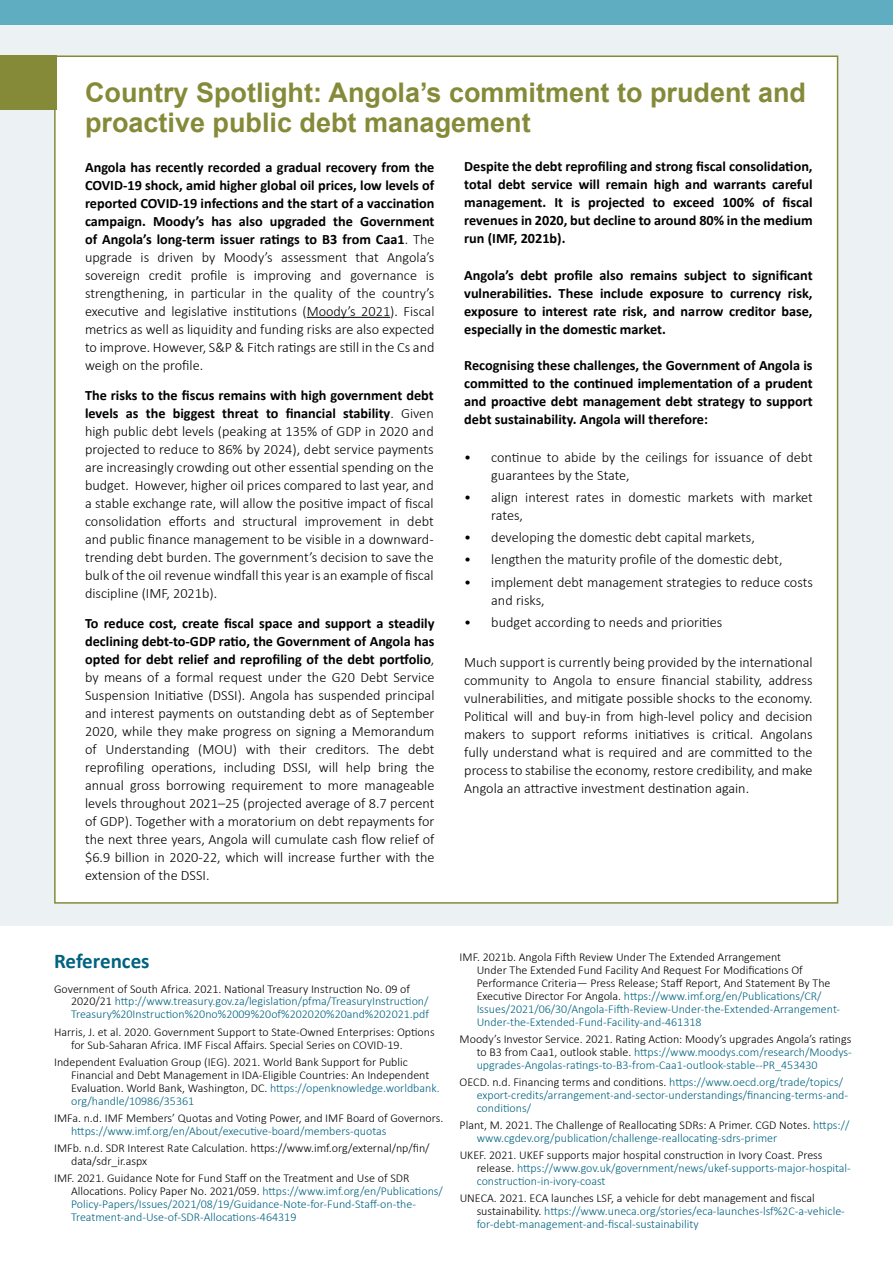
<style>
.page{position:relative;width:893px;height:1263px;background:#ecf2f4}
.page>*{position:absolute;margin:0;border:0;box-sizing:border-box;transform-origin:0 0}
.t1{font:700 27px/30px "Arial";color:#858a38}
.t2{font:700 21px "Calibri";color:#006380}
.t3{font:300 14.25px/18px "Calibri";color:#000;text-align:justify}
.t4{font:700 14.25px/18px "Calibri";color:#000;text-align:justify}
.t5{font:300 12px/12.9px "Calibri";color:#006380}
.t6{font:300 12px/12.9px "Calibri";color:#000}
.s1{font-weight:700}
.s2{color:#000}
.s3{color:#006380}
</style>
<div class="page">
<div style="left:54px;top:56px;width:784px;height:848px;background:#fff;border:2px solid #858a38"></div>
<hr style="left:307px;top:317px;width:83px;height:1px;background:#000">
<div style="left:0;top:927px;width:893px;height:336px;background:#fff"></div>
<div style="left:0;top:0;width:893px;height:24px;background:#5eadc0"></div>
<div style="left:0;top:56px;width:56px;height:54px;background:#858a38"></div>
<h1 class="t1" style="left:85px;top:79px;width:722px">Country Spotlight: Angola’s commitment to prudent and proactive public debt management</h1>
<p class="t3" style="left:85px;top:158px;width:351px"><span class="s1">Angola has recently recorded a gradual recovery from the COVID-19 shock, amid higher global oil prices, low levels of reported COVID-19 infections and the start of a vaccination campaign. Moody’s has also upgraded the Government of Angola’s long-term issuer ratings to B3 from Caa1</span>. The upgrade is driven by Moody’s assessment that Angola’s sovereign credit profile is improving and governance is strengthening, in particular in the quality of the country’s executive and legislative institutions (Moody’s 2021). Fiscal metrics as well as liquidity and funding risks are also expected to improve. However, S&amp;P &amp; Fitch ratings are still in the Cs and weigh on the profile.</p>
<p class="t3" style="left:85px;top:386px;width:350px"><span class="s1">The risks to the fiscus remains with high government debt levels as the biggest threat to financial stability</span>. Given high public debt levels (peaking at 135% of GDP in 2020 and projected to reduce to 86% by 2024), debt service payments are increasingly crowding out other essential spending on the budget. However, higher oil prices compared to last year, and a stable exchange rate, will allow the positive impact of fiscal consolidation efforts and structural improvement in debt and public finance management to be visible in a downward&shy;trending debt burden. The government’s decision to save the bulk of the oil revenue windfall this year is an example of fiscal discipline (IMF, 2021b).</p>
<p class="t3" style="left:85px;top:614px;width:351px"><span class="s1">To reduce cost, create fiscal space and support a steadily declining debt-to-GDP ratio, the Government of Angola has opted for debt relief and reprofiling of the debt portfolio</span>, by means of a formal request under the G20 Debt Service Suspension Initiative (DSSI). Angola has suspended principal and interest payments on outstanding debt as of September 2020, while they make progress on signing a Memorandum of Understanding (MOU) with their creditors. The debt reprofiling operations, including DSSI, will help bring the annual gross borrowing requirement to more manageable levels throughout 2021–25 (projected average of 8.7 percent of GDP). Together with a moratorium on debt repayments for the next three years, Angola will cumulate cash flow relief of $6.9 billion in 2020-22, which will increase further with the extension of the DSSI.</p>
<p class="t4" style="left:464px;top:158px;width:350px">Despite the debt reprofiling and strong fiscal consolidation, total debt service will remain high and warrants careful management. It is projected to exceed 100% of fiscal revenues in 2020, but decline to around 80% in the medium run (IMF, 2021b).</p>
<p class="t4" style="left:464px;top:266px;width:350px">Angola’s debt profile also remains subject to significant vulnerabilities. These include exposure to currency risk, exposure to interest rate risk, and narrow creditor base, especially in the domestic market.</p>
<p class="t4" style="left:464px;top:357px;width:350px">Recognising these challenges, the Government of Angola is committed to the continued implementation of a prudent and proactive debt management debt strategy to support debt sustainability. Angola will therefore:</p>
<p class="t3" style="left:491px;top:448px;width:323px;text-indent:-27px">• continue to abide by the ceilings for issuance of debt guarantees by the State,</p>
<p class="t3" style="left:491px;top:488px;width:323px;text-indent:-27px">• align interest rates in domestic markets with market rates,</p>
<p class="t3" style="left:464px;top:528px;width:292px">• developing the domestic debt capital markets,</p>
<p class="t3" style="left:464px;top:551px;width:320px">• lengthen the maturity profile of the domestic debt,</p>
<p class="t3" style="left:491px;top:573px;width:323px;text-indent:-27px">• implement debt management strategies to reduce costs and risks,</p>
<p class="t3" style="left:464px;top:613px;width:260px">• budget according to needs and priorities</p>
<p class="t3" style="left:464px;top:654px;width:350px">Much support is currently being provided by the international community to Angola to ensure financial stability, address vulnerabilities, and mitigate possible shocks to the economy.<br>Political will and buy-in from high-level policy and decision makers to support reforms initiatives is critical. Angolans fully understand what is required and are committed to the process to stabilise the economy, restore credibility, and make Angola an attractive investment destination again.</p>
<h2 class="t2" style="left:54px;top:947px;width:97px">References</h2>
<p class="t5" style="left:71px;top:982px;width:359px;text-indent:-17px"><span class="s2">Government of South Africa. 2021. National Treasury Instruction No. 09 of<br>2020/21</span> http://www.treasury.gov.za/legislation/pfma/TreasuryInstruction/<br>Treasury%20Instruction%20no%2009%20of%202020%20and%202021.pdf</p>
<p class="t6" style="left:71px;top:1025px;width:365px;text-indent:-17px">Harris, J. et al. 2020. Government Support to State-Owned Enterprises: Options for Sub-Saharan Africa. IMF Fiscal Affairs. Special Series on COVID-19.</p>
<p class="t6" style="left:71px;top:1055px;width:370px;text-indent:-17px">Independent Evaluation Group (IEG). 2021. World Bank Support for Public Financial and Debt Management in IDA-Eligible Countries: An Independent Evaluation. World Bank, Washington, DC. <span class="s3">https://openknowledge.worldbank. org/handle/10986/35361</span></p>
<p class="t6" style="left:54px;top:1111px;width:391px">IMFa. n.d. IMF Members’ Quotas and Voting Power, and IMF Board of Governors.</p>
<p class="t5" style="left:71px;top:1124px;width:317px">https://www.imf.org/en/About/executive-board/members-quotas</p>
<p class="t6" style="left:71px;top:1141px;width:360px;text-indent:-17px">IMFb. n.d. SDR Interest Rate Calculation. https://www.imf.org/external/np/fin/ data/sdr_ir.aspx</p>
<p class="t5" style="left:71px;top:1171px;width:373px;text-indent:-17px"><span class="s2">IMF. 2021. Guidance Note for Fund Staff on the Treatment and Use of SDR Allocations. Policy Paper No. 2021/059.</span> https://www.imf.org/en/Publications/ Policy-Papers/Issues/2021/08/19/Guidance-Note-for-Fund-Staff-on-the-Treatment-and-Use-of-SDR-Allocations-464319</p>
<p class="t6" style="left:477px;top:950px;width:365px;text-indent:-17px">IMF. 2021b. Angola Fifth Review Under The Extended Arrangement<br>Under The Extended Fund Facility And Request For Modifications Of Performance Criteria— Press Release; Staff Report, And Statement By The Executive Director For Angola. <span class="s3">https://www.imf.org/en/Publications/CR/ Issues/2021/06/30/Angola-Fifth-Review-Under-the-Extended-Arrangement-Under-the-Extended-Fund-Facility-and-461318</span></p>
<p class="t5" style="left:477px;top:1032px;width:377px;text-align:justify;text-indent:-17px"><span class="s2">Moody’s Investor Service. 2021. Rating Action: Moody’s upgrades Angola’s ratings to B3 from Caa1, outlook stable.</span> https://www.moodys.com/research/Moodys&shy;upgrades-Angolas-ratings-to-B3-from-Caa1-outlook-stable--PR_453430</p>
<p class="t5" style="left:477px;top:1075px;width:373px;text-indent:-17px"><span class="s2">OECD. n.d. Financing terms and conditions.</span> https://www.oecd.org/trade/topics/ export-credits/arrangement-and-sector-understandings/financing-terms-and&shy;conditions/</p>
<p class="t5" style="left:477px;top:1118px;width:374px;text-indent:-17px"><span class="s2">Plant, M. 2021. The Challenge of Reallocating SDRs: A Primer. CGD Notes.</span> https:// www.cgdev.org/publication/challenge-reallocating-sdrs-primer</p>
<p class="t5" style="left:477px;top:1148px;width:376px;text-indent:-17px"><span class="s2">UKEF. 2021. UKEF supports major hospital construction in Ivory Coast. Press release.</span> https://www.gov.uk/government/news/ukef-supports-major-hospital&shy;construction-in-ivory-coast</p>
<p class="t5" style="left:477px;top:1191px;width:370px;text-indent:-17px"><span class="s2">UNECA. 2021. ECA launches LSF, a vehicle for debt management and fiscal sustainability.</span> https://www.uneca.org/stories/eca-launches-lsf%2C-a-vehicle&shy;for-debt-management-and-fiscal-sustainability</p>
</div>
